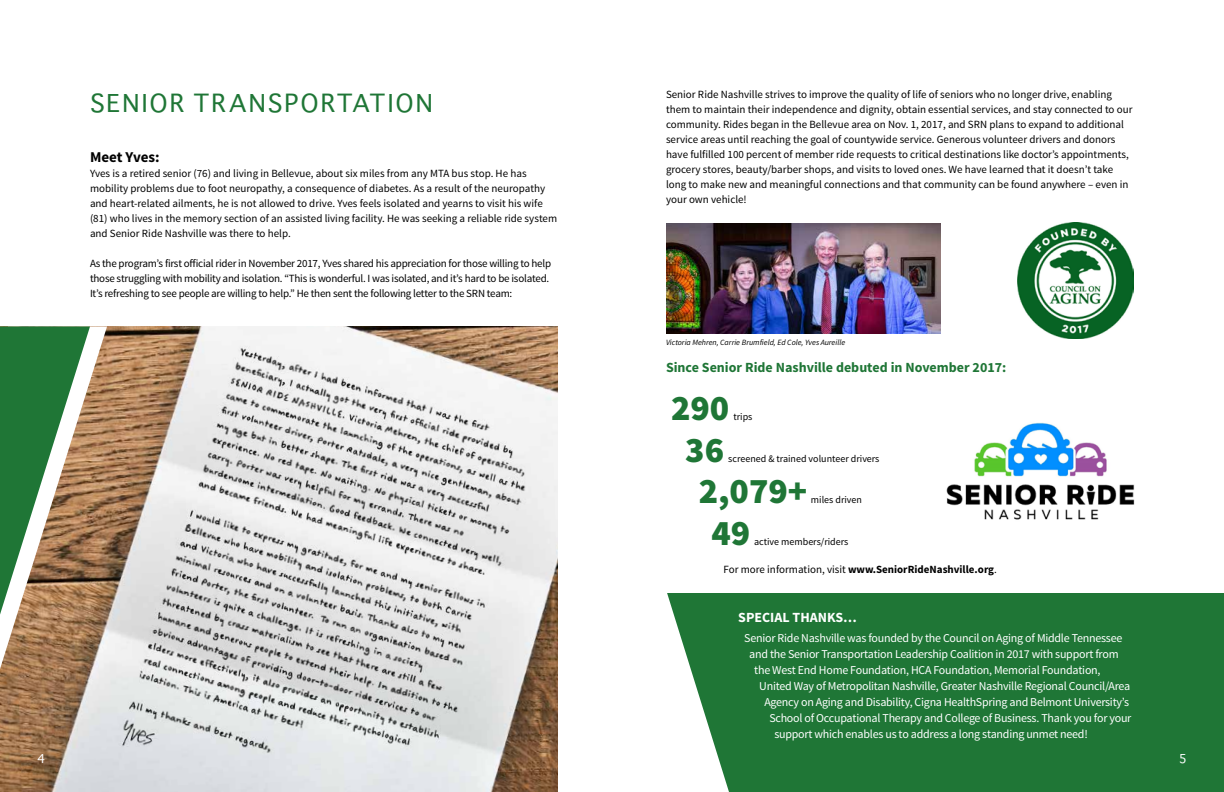
<style>
.page{position:relative;width:1224px;height:792px;background:#fff}
.page>*{position:absolute;margin:0;border:0;box-sizing:border-box;transform-origin:0 0}
.t1{font:900 36px "Source Sans Pro";color:#1f7636}
.t2{font:24px "Sathu";letter-spacing:.095em;color:#1f7636}
.t3{font:700 15px "Source Sans Pro";letter-spacing:-.005em;color:#000}
.t4{font:700 14px "Source Sans Pro";color:#1f7636}
.t5{font:700 14px "Source Sans Pro";color:#fff}
.t6{font:12px "Source Sans Pro";letter-spacing:-.02em;color:#fff}
.t7{font:12px "Sathu";color:#fff}
.t8{font:11px/15px "Source Sans Pro";color:#000}
.t9{font:11px/15px "Source Sans Pro";letter-spacing:-.02em;color:#000}
.t10{font:700 11px "Source Sans Pro";color:#000}
.t11{font:10px "Source Sans Pro";color:#000}
.t12{font:italic 8px "Source Sans Pro";color:#000}
.s1{font-weight:400}
</style>
<div class="page">
<img style="left:0;top:326px;width:558px;height:466px">
<div style="left:667px;top:593px;width:557px;height:199px;background:#1f7636"></div>
<svg style="left:0;top:327px;width:107px;height:342px;background:#838d64"></svg>
<img style="left:946px;top:422px;width:189px;height:98px">
<img style="left:666px;top:224px;width:274px;height:110px">
<img style="left:1017px;top:222px;width:117px;height:117px">
<h2 class="t2" style="left:90px;top:83px;width:344px">SENIOR TRANSPORTATION</h2>
<h3 class="t3" style="left:90px;top:147px;width:71px">Meet Yves:</h3>
<p class="t8" style="left:90px;top:166px;width:469px">Yves is a retired senior (76) and living in Bellevue, about six miles from any MTA bus stop. He has mobility problems due to foot neuropathy, a consequence of diabetes. As a result of the neuropathy and heart-related ailments, he is not allowed to drive. Yves feels isolated and yearns to visit his wife (81) who lives in the memory section of an assisted living facility. He was seeking a reliable ride system and Senior Ride Nashville was there to help.</p>
<p class="t9" style="left:90px;top:256px;width:463px">As the program’s first official rider in November 2017, Yves shared his appreciation for those willing to help those struggling with mobility and isolation. “This is wonderful. I was isolated, and it’s hard to be isolated.<br>It’s refreshing to see people are willing to help.” He then sent the following letter to the SRN team:</p>
<p class="t8" style="left:666px;top:87px;width:468px">Senior Ride Nashville strives to improve the quality of life of seniors who no longer drive, enabling them to maintain their independence and dignity, obtain essential services, and stay connected to our community. Rides began in the Bellevue area on Nov. 1, 2017, and SRN plans to expand to additional service areas until reaching the goal of countywide service. Generous volunteer drivers and donors have fulfilled 100 percent of member ride requests to critical destinations like doctor’s appointments, grocery stores, beauty/barber shops, and visits to loved ones. We have learned that it doesn’t take long to make new and meaningful connections and that community can be found anywhere – even in your own vehicle!</p>
<p class="t12" style="left:666px;top:337px;width:181px">Victoria Mehren, Carrie Brumfield, Ed Cole, Yves Aureille</p>
<p class="t4" style="left:666px;top:359px;width:342px">Since Senior Ride Nashville debuted in November 2017:</p>
<h1 class="t1" style="left:671px;top:384px;width:60px">290</h1>
<p class="t11" style="left:733px;top:410px;width:21px">trips</p>
<h1 class="t1" style="left:685px;top:426px;width:40px">36</h1>
<p class="t11" style="left:728px;top:452px;width:153px">screened &amp; trained volunteer drivers</p>
<h1 class="t1" style="left:699px;top:468px;width:110px">2,079+</h1>
<p class="t11" style="left:811px;top:494px;width:53px">miles driven</p>
<h1 class="t1" style="left:711px;top:510px;width:40px">49</h1>
<p class="t11" style="left:754px;top:536px;width:96px">active members/riders</p>
<p class="t10" style="left:724px;top:562px;width:275px"><span class="s1">For more information, visit</span> www.SeniorRideNashville.org<span class="s1">.</span></p>
<p class="t5" style="left:738px;top:608px;width:120px">SPECIAL THANKS…</p>
<p class="t6" style="left:744px;top:631px;width:380px">Senior Ride Nashville was founded by the Council on Aging of Middle Tennessee</p>
<p class="t6" style="left:749px;top:647px;width:371px">and the Senior Transportation Leadership Coalition in 2017 with support from</p>
<p class="t6" style="left:754px;top:663px;width:348px">the West End Home Foundation, HCA Foundation, Memorial Foundation,</p>
<p class="t6" style="left:759px;top:679px;width:372px">United Way of Metropolitan Nashville, Greater Nashville Regional Council/Area</p>
<p class="t6" style="left:764px;top:695px;width:366px">Agency on Aging and Disability, Cigna HealthSpring and Belmont University’s</p>
<p class="t6" style="left:769px;top:711px;width:364px">School of Occupational Therapy and College of Business. Thank you for your</p>
<p class="t6" style="left:774px;top:727px;width:315px">support which enables us to address a long standing unmet need!</p>
<p class="t7" style="left:37px;top:748px;width:9px">4</p>
<p class="t7" style="left:1179px;top:748px;width:9px">5</p>
</div>
